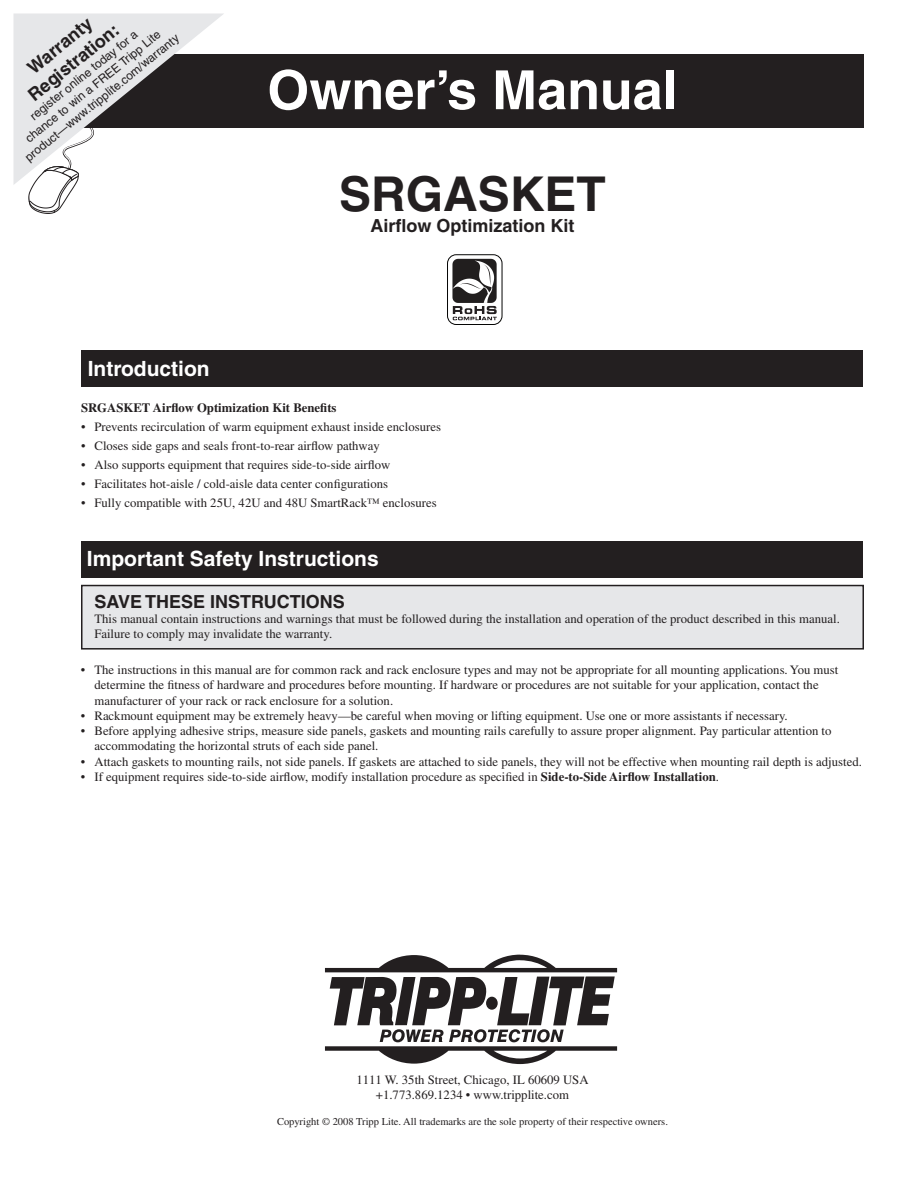
<style>
.page{position:relative;width:918px;height:1188px;background:#fff}
.page>*{position:absolute;margin:0;border:0;box-sizing:border-box;transform-origin:0 0}
.t1{font:700 54px "Helvetica";color:#fff}
.t2{font:700 48px "Helvetica";color:#231f20}
.t3{font:700 21px "Helvetica";color:#fff}
.t4{font:700 18px/21.6px "Helvetica";color:#231f20;text-align:center}
.t5{font:12.75px/15.3px "Times";color:#231f20}
.t6{font:700 12.75px "Times";color:#231f20}
.t7{font:12px/14.4px "Helvetica";color:#231f20;text-align:center}
.t8{font:10.5px "Times";color:#231f20}
.s1{font-weight:700}
</style>
<div class="page">
<div style="left:82px;top:350px;width:781px;height:37px;background:#231f20"></div>
<div style="left:82px;top:586px;width:781px;height:63px;background:#e6e7e9"></div>
<div style="left:81px;top:585px;width:783px;height:65px;border:2px solid #231f20"></div>
<div style="left:82px;top:542px;width:781px;height:36px;background:#231f20"></div>
<div style="left:81px;top:54px;width:783px;height:74px;background:#231f20"></div>
<svg style="left:452px;top:259px;width:45px;height:61px"></svg>
<div style="left:447px;top:254px;width:56px;height:71px;border:1px solid #050504;border-radius:9px"></div>
<svg style="left:325px;top:955px;width:292px;height:109px"></svg>
<svg style="left:14px;top:14px;width:209px;height:200px"></svg>
<h3 class="t4" style="left:10px;top:72px;width:113px;rotate:-39deg">Warranty<br>Registration:</h3>
<p class="t7" style="left:4px;top:131px;width:196px;rotate:-39deg">register online today for a<br>chance to win a FREE Tripp Lite product—www.tripplite.com/warranty</p>
<h1 class="t1" style="left:267px;top:57px;width:412px">Owner’s Manual</h1>
<h2 class="t2" style="left:339px;top:165px;width:268px">SRGASKET</h2>
<h3 class="t4" style="left:371px;top:215px;width:205px">Airflow Optimization Kit</h3>
<h3 class="t3" style="left:88px;top:356px;width:124px">Introduction</h3>
<p class="t6" style="left:81px;top:400px;width:257px">SRGASKET Airflow Optimization Kit Benefits</p>
<p class="t5" style="left:81px;top:419px;width:362px">• Prevents recirculation of warm equipment exhaust inside enclosures</p>
<p class="t5" style="left:81px;top:438px;width:300px">• Closes side gaps and seals front-to-rear airflow pathway</p>
<p class="t5" style="left:81px;top:457px;width:311px">• Also supports equipment that requires side-to-side airflow</p>
<p class="t5" style="left:81px;top:476px;width:309px">• Facilitates hot-aisle / cold-aisle data center configurations</p>
<p class="t5" style="left:81px;top:495px;width:357px">• Fully compatible with 25U, 42U and 48U SmartRack™ enclosures</p>
<h3 class="t3" style="left:87px;top:546px;width:293px">Important Safety Instructions</h3>
<h3 class="t4" style="left:94px;top:590px;width:252px">SAVE THESE INSTRUCTIONS</h3>
<p class="t5" style="left:94px;top:611px;width:747px">This manual contain instructions and warnings that must be followed during the installation and operation of the product described in this manual.<br>Failure to comply may invalidate the warranty.</p>
<p class="t5" style="left:94px;top:662px;width:745px;text-indent:-14px">• The instructions in this manual are for common rack and rack enclosure types and may not be appropriate for all mounting applications. You must determine the fitness of hardware and procedures before mounting. If hardware or procedures are not suitable for your application, contact the manufacturer of your rack or rack enclosure for a solution.</p>
<p class="t5" style="left:81px;top:708px;width:708px">• Rackmount equipment may be extremely heavy—be careful when moving or lifting equipment. Use one or more assistants if necessary.</p>
<p class="t5" style="left:94px;top:723px;width:739px;text-indent:-14px">• Before applying adhesive strips, measure side panels, gaskets and mounting rails carefully to assure proper alignment. Pay particular attention to accommodating the horizontal struts of each side panel.</p>
<p class="t5" style="left:81px;top:754px;width:782px">• Attach gaskets to mounting rails, not side panels. If gaskets are attached to side panels, they will not be effective when mounting rail depth is adjusted.</p>
<p class="t5" style="left:81px;top:769px;width:639px">• If equipment requires side-to-side airflow, modify installation procedure as specified in <span class="s1">Side-to-Side Airflow Installation</span>.</p>
<p class="t5" style="left:356px;top:1072px;width:234px;text-align:center">1111 W. 35th Street, Chicago, IL 60609 USA +1.773.869.1234 • www.tripplite.com</p>
<p class="t8" style="left:277px;top:1116px;width:392px">Copyright © 2008 Tripp Lite. All trademarks are the sole property of their respective owners.</p>
</div>
